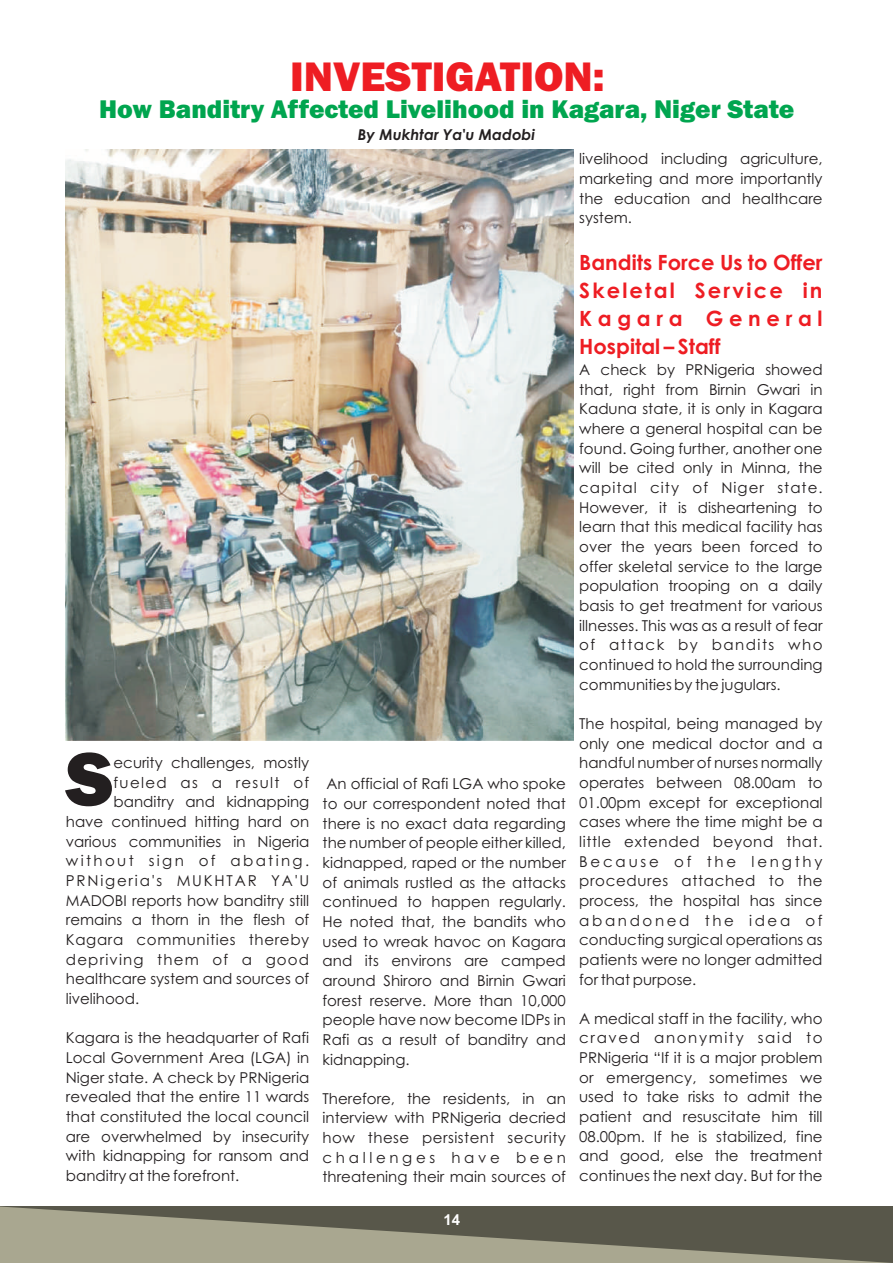
<style>
.page{position:relative;width:893px;height:1263px;background:#fff}
.page>*{position:absolute;margin:0;border:0;box-sizing:border-box;transform-origin:0 0}
.t1{font:800 78.45px "Franklin Gothic";color:#231f20}
.t2{font:800 42.75px "Franklin Gothic";color:#ee1d23}
.t3{font:800 26.4px "Franklin Gothic";color:#00a54f}
.t4{font:700 21px/28px "Century Gothic";letter-spacing:.105em;color:#ee1d23;text-align:justify}
.t5{font:15px/19.6px "Century Gothic";color:#231f20;text-align:justify}
.t6{font:15px "Century Gothic";letter-spacing:.045em;color:#231f20}
.t7{font:15px "Century Gothic";letter-spacing:.12em;color:#231f20}
.t8{font:15px "Century Gothic";letter-spacing:.16em;color:#231f20}
.t9{font:15px "Century Gothic";letter-spacing:.08em;color:#231f20}
.t10{font:italic 700 15px "Century Gothic";color:#231f20}
.t11{font:15px "Century Gothic";letter-spacing:.09em;color:#231f20}
.t12{font:700 15px "Arial";color:#fff}
</style>
<div class="page">
<img style="left:66px;top:150px;width:507px;height:591px">
<svg style="left:0;top:1206px;width:893px;height:57px"></svg>
<h2 class="t2" style="left:290px;top:61px;width:316px">INVESTIGATION:</h2>
<h3 class="t3" style="left:99px;top:100px;width:697px">How Banditry Affected Livelihood in Kagara, Niger State</h3>
<p class="t10" style="left:358px;top:129px;width:179px">By Mukhtar Ya'u Madobi</p>
<p class="t5" style="left:579px;top:150px;width:245px">livelihood including agriculture, marketing and more importantly the education and healthcare system.</p>
<h1 class="t1" style="left:66px;top:751px;width:49px">S</h1>
<p class="t5" style="left:114px;top:754px;width:197px">ecurity challenges, mostly</p>
<p class="t11" style="left:114px;top:776px;width:197px">fueled as a result of</p>
<p class="t5" style="left:114px;top:793px;width:197px">banditry and kidnapping</p>
<p class="t5" style="left:66px;top:813px;width:245px">have continued hitting hard on</p>
<p class="t5" style="left:66px;top:833px;width:245px">various communities in Nigeria</p>
<p class="t8" style="left:66px;top:855px;width:245px">without sign of abating.</p>
<p class="t7" style="left:66px;top:875px;width:245px">PRNigeria's MUKHTAR YA'U</p>
<p class="t5" style="left:66px;top:892px;width:245px">MADOBI reports how banditry still</p>
<p class="t5" style="left:66px;top:911px;width:245px">remains a thorn in the flesh of</p>
<p class="t6" style="left:66px;top:934px;width:245px">Kagara communities thereby</p>
<p class="t9" style="left:66px;top:953px;width:245px">depriving them of a good</p>
<p class="t5" style="left:66px;top:970px;width:245px">healthcare system and sources of</p>
<p class="t5" style="left:66px;top:990px;width:75px">livelihood.</p>
<p class="t5" style="left:66px;top:1029px;width:245px">Kagara is the headquarter of Rafi Local Government Area (LGA) in Niger state. A check by PRNigeria revealed that the entire 11 wards that constituted the local council are overwhelmed by insecurity with kidnapping for ransom and banditry at the forefront.</p>
<p class="t5" style="left:323px;top:775px;width:245px">An official of Rafi LGA who spoke to our correspondent noted that there is no exact data regarding the number of people either killed, kidnapped, raped or the number of animals rustled as the attacks continued to happen regularly.<br>He noted that, the bandits who used to wreak havoc on Kagara and its environs are camped around Shiroro and Birnin Gwari forest reserve. More than 10,000 people have now become IDPs in Rafi as a result of banditry and kidnapping.</p>
<p class="t5" style="left:323px;top:1090px;width:245px">Therefore, the residents, in an interview with PRNigeria decried how these persistent security challenges have been threatening their main sources of</p>
<p class="t12" style="left:444px;top:1214px;width:18px">14</p>
<h3 class="t4" style="left:579px;top:250px;width:245px">Bandits Force Us to Offer Skeletal Service in Kagara General Hospital – Staff</h3>
<p class="t5" style="left:579px;top:361px;width:245px">A check by PRNigeria showed that, right from Birnin Gwari in Kaduna state, it is only in Kagara where a general hospital can be found. Going further, another one will be cited only in Minna, the capital city of Niger state.<br>However, it is disheartening to learn that this medical facility has over the years been forced to offer skeletal service to the large population trooping on a daily basis to get treatment for various illnesses. This was as a result of fear of attack by bandits who continued to hold the surrounding communities by the jugulars.</p>
<p class="t5" style="left:579px;top:715px;width:245px">The hospital, being managed by only one medical doctor and a handful number of nurses normally operates between 08.00am to 01.00pm except for exceptional cases where the time might be a little extended beyond that.<br>Because of the lengthy procedures attached to the process, the hospital has since abandoned the idea of conducting surgical operations as patients were no longer admitted for that purpose.</p>
<p class="t5" style="left:579px;top:1010px;width:245px">A medical staff in the facility, who craved anonymity said to PRNigeria “If it is a major problem or emergency, sometimes we used to take risks to admit the patient and resuscitate him till 08.00pm. If he is stabilized, fine and good, else the treatment continues the next day. But for the</p>
</div>
